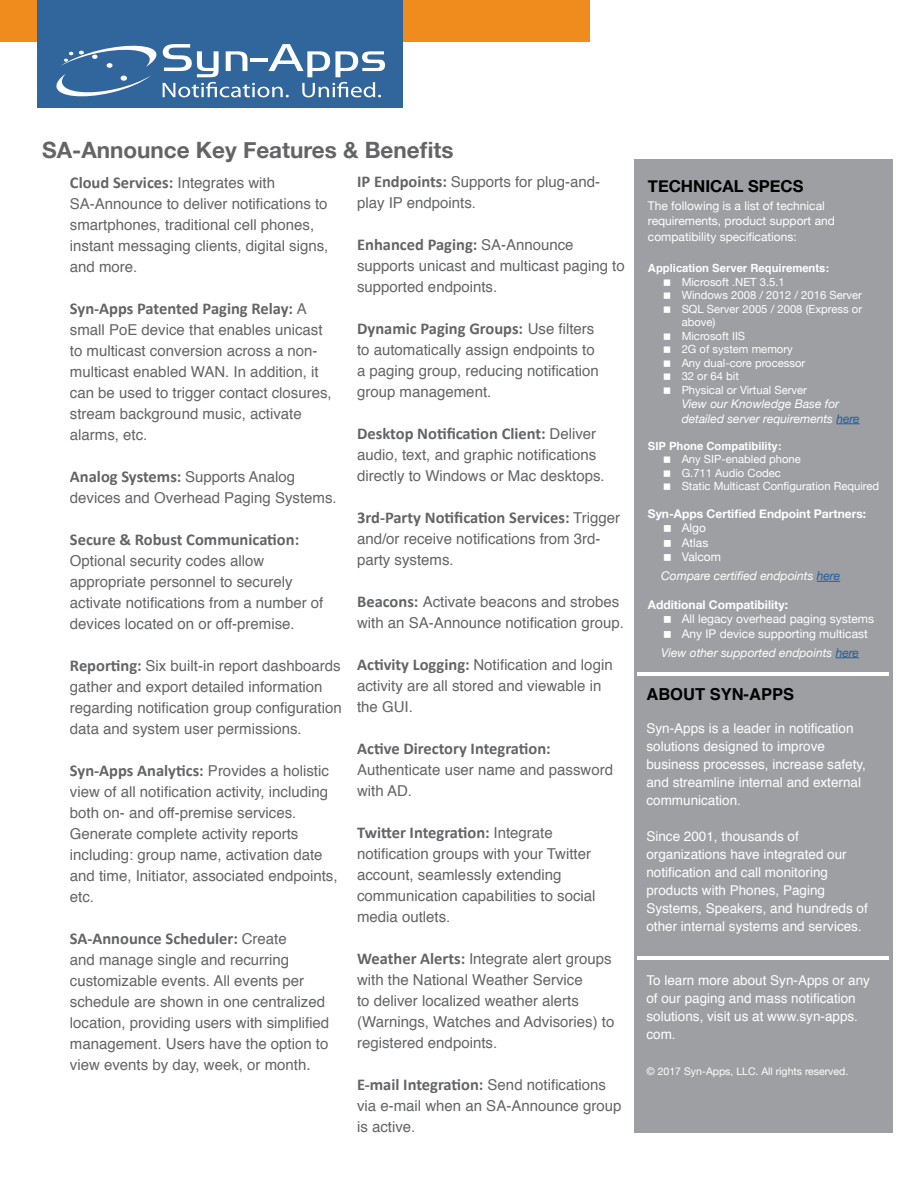
<style>
.page{position:relative;width:918px;height:1188px;background:#fff}
.page>*{position:absolute;margin:0;border:0;box-sizing:border-box;transform-origin:0 0}
.t1{font:700 22.5px "Helvetica Neue";color:#636466}
.t2{font:700 16.5px "Calibri";color:#636466}
.t3{font:700 16.5px "Helvetica Neue";color:#000}
.t4{font:700 16.5px "Helvetica";color:#000}
.t5{font:15px/21px "Helvetica";color:#636466}
.t6{font:13.5px/18px "Helvetica";color:#fff}
.t7{font:12px/14.4px "Helvetica Neue";color:#fff}
.t8{font:italic 12px/14.4px "Helvetica Neue";color:#fff}
.t9{font:700 12px "Helvetica Neue";color:#fff}
.t10{font:11.25px/13.5px "Helvetica Neue";color:#fff}
.t11{font:700 11.25px "Helvetica";color:#fff}
.t12{font:10.5px "Helvetica Neue";color:#fff}
.s1{font-family:"Helvetica";font-weight:400;font-size:15px}
.s2{font-family:"Calibri";font-weight:700;font-size:16.5px}
.s3{font-family:"Helvetica Neue"}
.s4{color:#215e9e}
</style>
<div class="page">
<div style="left:0;top:0;width:589px;height:42px;background:#f08b1d"></div>
<div style="left:38px;top:0;width:365px;height:108px;background:#30669c"></div>
<svg style="left:56px;top:44px;width:329px;height:54px"></svg>
<div style="left:635px;top:160px;width:258px;height:973px;background:#9d9fa2"></div>
<svg style="left:836px;top:423px;width:24px;height:1px"></svg>
<svg style="left:817px;top:581px;width:23px;height:1px"></svg>
<svg style="left:836px;top:657px;width:23px;height:1px"></svg>
<hr style="left:638px;top:672px;width:252px;height:4px;background:#fff">
<hr style="left:638px;top:956px;width:252px;height:4px;background:#fff">
<h1 class="t1" style="left:42px;top:132px;width:413px">SA-Announce Key Features &amp; Benefits</h1>
<p class="t2" style="left:70px;top:172px;width:207px">Cloud Services: <span class="s1">Integrates with</span></p>
<p class="t5" style="left:70px;top:194px;width:260px">SA-Announce to deliver notifications to smartphones, traditional cell phones, instant messaging clients, digital signs, and more.</p>
<p class="t2" style="left:70px;top:298px;width:238px">Syn-Apps Patented Paging Relay: <span class="s1">A</span></p>
<p class="t5" style="left:70px;top:320px;width:263px">small PoE device that enables unicast to multicast conversion across a non&shy;multicast enabled WAN. In addition, it can be used to trigger contact closures, stream background music, activate alarms, etc.</p>
<p class="t2" style="left:70px;top:466px;width:227px">Analog Systems: <span class="s1">Supports Analog</span></p>
<p class="t5" style="left:70px;top:488px;width:268px">devices and Overhead Paging Systems.</p>
<p class="t2" style="left:70px;top:529px;width:231px">Secure &amp; Robust Communication:</p>
<p class="t5" style="left:70px;top:551px;width:255px">Optional security codes allow appropriate personnel to securely activate notifications from a number of devices located on or off-premise.</p>
<p class="t5" style="left:70px;top:656px;width:273px"><span class="s2">Reporting:</span> Six built-in report dashboards gather and export detailed information regarding notification group configuration data and system user permissions.</p>
<p class="t2" style="left:70px;top:760px;width:260px">Syn-Apps Analytics: <span class="s1">Provides a holistic</span></p>
<p class="t5" style="left:70px;top:782px;width:269px">view of all notification activity, including both on- and off-premise services.<br>Generate complete activity reports including: group name, activation date and time, Initiator, associated endpoints, etc.</p>
<p class="t2" style="left:70px;top:928px;width:218px">SA-Announce Scheduler: <span class="s1">Create</span></p>
<p class="t5" style="left:70px;top:950px;width:261px">and manage single and recurring customizable events. All events per schedule are shown in one centralized location, providing users with simplified management. Users have the option to view events by day, week, or month<span class="s3">.</span></p>
<p class="t5" style="left:357px;top:172px;width:244px"><span class="s2">IP Endpoints:</span> Supports for plug-and&shy;play IP endpoints.</p>
<p class="t2" style="left:357px;top:234px;width:218px">Enhanced Paging: <span class="s1">SA-Announce</span></p>
<p class="t5" style="left:357px;top:256px;width:269px">supports unicast and multicast paging to supported endpoints.</p>
<p class="t2" style="left:357px;top:318px;width:239px">Dynamic Paging Groups: <span class="s1">Use filters</span></p>
<p class="t5" style="left:357px;top:340px;width:243px">to automatically assign endpoints to a paging group, reducing notification group management.</p>
<p class="t2" style="left:357px;top:423px;width:241px">Desktop Notification Client: <span class="s1">Deliver</span></p>
<p class="t5" style="left:357px;top:445px;width:249px">audio, text, and graphic notifications directly to Windows or Mac desktops.</p>
<p class="t2" style="left:357px;top:507px;width:265px">3rd-Party Notification Services: <span class="s1">Trigger</span></p>
<p class="t5" style="left:357px;top:529px;width:245px">and/or receive notifications from 3rd&shy;party systems.</p>
<p class="t5" style="left:357px;top:592px;width:268px"><span class="s2">Beacons:</span> Activate beacons and strobes with an SA-Announce notification group.</p>
<p class="t5" style="left:357px;top:655px;width:257px"><span class="s2">Activity Logging:</span> Notification and login activity are all stored and viewable in the GUI.</p>
<p class="t2" style="left:357px;top:738px;width:195px">Active Directory Integration:</p>
<p class="t5" style="left:357px;top:760px;width:257px">Authenticate user name and password with AD.</p>
<p class="t2" style="left:357px;top:822px;width:197px">Twitter Integration: <span class="s1">Integrate</span></p>
<p class="t5" style="left:357px;top:844px;width:240px">notification groups with your Twitter account, seamlessly extending communication capabilities to social media outlets.</p>
<p class="t5" style="left:357px;top:949px;width:259px"><span class="s2">Weather Alerts:</span> Integrate alert groups with the National Weather Service<br>to deliver localized weather alerts (Warnings, Watches and Advisories) to registered endpoints.</p>
<p class="t2" style="left:357px;top:1074px;width:250px">E-mail Integration: <span class="s1">Send notifications</span></p>
<p class="t5" style="left:357px;top:1096px;width:266px">via e-mail when an SA-Announce group is active.</p>
<p class="t3" style="left:648px;top:173px;width:157px">TECHNICAL SPECS</p>
<p class="t7" style="left:648px;top:199px;width:188px">The following is a list of technical requirements, product support and</p>
<p class="t7" style="left:648px;top:230px;width:150px">compatibility specifications:</p>
<p class="t11" style="left:648px;top:259px;width:183px">Application Server Requirements:</p>
<p class="t10" style="left:682px;top:276px;width:182px">Microsoft .NET 3.5.1<br>Windows 2008 / 2012 / 2016 Server<br>SQL Server 2005 / 2008 (Express or above)<br>Microsoft IIS<br>2G of system memory<br>Any dual-core processor<br>32 or 64 bit<br>Physical or Virtual Server</p>
<p class="t8" style="left:682px;top:397px;width:180px">View our Knowledge Base for detailed server requirements <span class="s4">here</span></p>
<p class="t11" style="left:648px;top:437px;width:135px">SIP Phone Compatibility:</p>
<p class="t10" style="left:682px;top:453px;width:199px">Any SIP-enabled phone<br>G.711 Audio Codec<br>Static Multicast Configuration Required</p>
<p class="t9" style="left:648px;top:504px;width:220px">Syn-Apps Certified Endpoint Partners:</p>
<p class="t7" style="left:682px;top:522px;width:41px">Algo<br>Atlas<br>Valcom</p>
<p class="t8" style="left:661px;top:569px;width:180px">Compare certified endpoints <span class="s4">here</span></p>
<p class="t9" style="left:648px;top:595px;width:142px">Additional Compatibility:</p>
<p class="t7" style="left:682px;top:613px;width:194px">All legacy overhead paging systems<br>Any IP device supporting multicast</p>
<p class="t8" style="left:661px;top:646px;width:199px">View other supported endpoints <span class="s4">here</span></p>
<p class="t4" style="left:646px;top:681px;width:149px">ABOUT SYN-APPS</p>
<p class="t6" style="left:646px;top:720px;width:221px">Syn-Apps is a leader in notification solutions designed to improve business processes, increase safety, and streamline internal and external communication.</p>
<p class="t6" style="left:646px;top:828px;width:223px">Since 2001, thousands of organizations have integrated our notification and call monitoring products with Phones, Paging<br>Systems, Speakers, and hundreds of other internal systems and services.</p>
<p class="t6" style="left:646px;top:972px;width:225px">To learn more about Syn-Apps or any of our paging and mass notification solutions, visit us at www.syn-apps. com.</p>
<p class="t12" style="left:646px;top:1064px;width:203px">© 2017 Syn-Apps, LLC. All rights reserved.</p>
</div>
